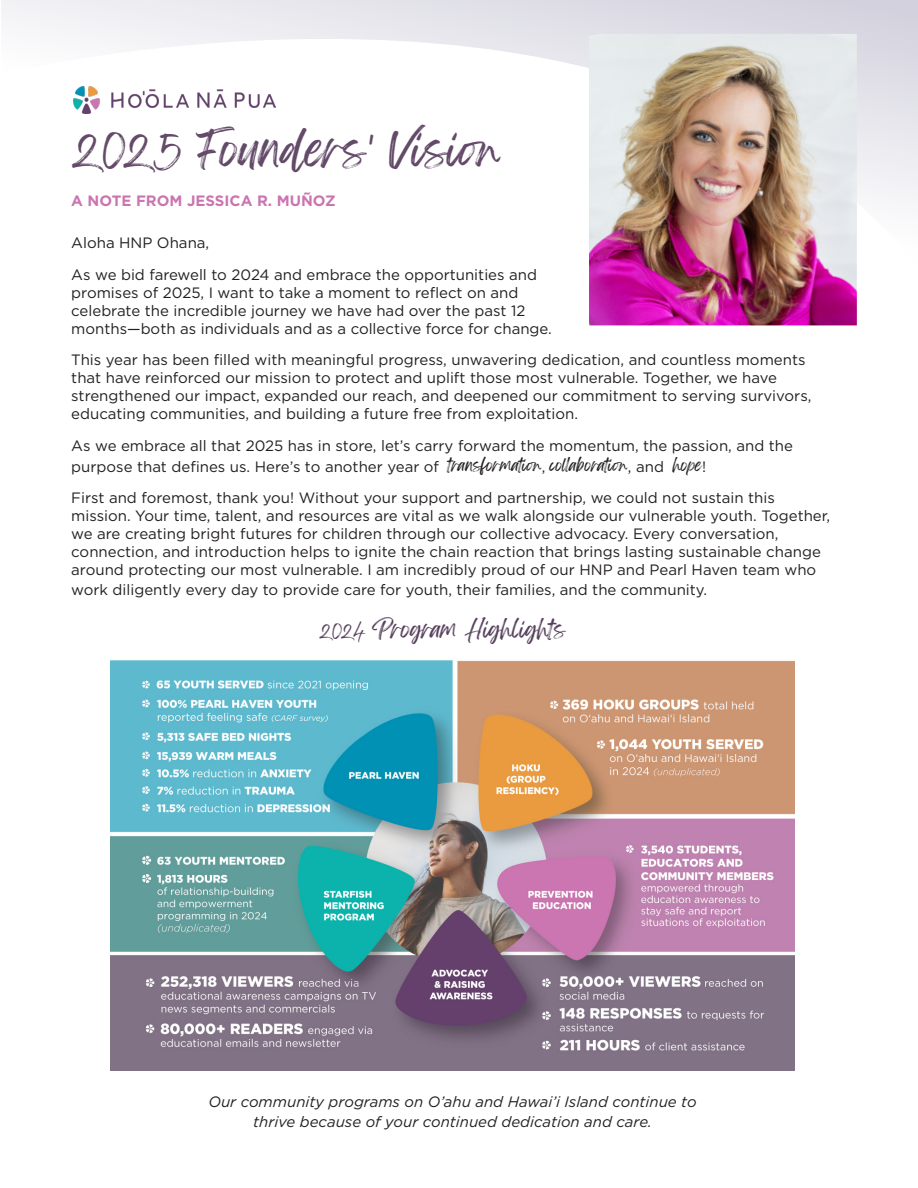
<style>
.page{position:relative;width:918px;height:1188px;background:#fff}
.page>*{position:absolute;margin:0;border:0;box-sizing:border-box;transform-origin:0 0}
.t1{font:42px "Feeling Passionate";color:#644a69}
.t2{font:21px "Feeling Passionate";color:#56405c}
.t3{font:15px/18px "Gotham";color:#231f20}
.t4{font:italic 15px/19.8px "Gotham";color:#231f20;text-align:center}
.t5{font:700 15px "Gotham";color:#cb75b0}
.s1{font-family:"Gustavson Script";font-size:49.5px}
.s2{font-family:"Gustavson Script"}
.s3{font-family:"Feeling Passionate"}
</style>
<div class="page">
<svg style="left:1px;top:0;width:917px;height:202px"></svg>
<img style="left:74px;top:87px;width:202px;height:26px">
<img style="left:111px;top:660px;width:684px;height:410px">
<img style="left:589px;top:34px;width:268px;height:291px">
<p class="t1" style="left:71px;top:115px;width:434px"><span class="s1">2025</span> Founders<span class="s2">’</span> Vision</p>
<p class="t5" style="left:71px;top:190px;width:266px">A NOTE FROM JESSICA R. MUÑOZ</p>
<p class="t3" style="left:71px;top:234px;width:139px">Aloha HNP Ohana,</p>
<p class="t3" style="left:71px;top:265px;width:482px">As we bid farewell to 2024 and embrace the opportunities and promises of 2025, I want to take a moment to reflect on and celebrate the incredible journey we have had over the past 12 months—both as individuals and as a collective force for change.</p>
<p class="t3" style="left:71px;top:351px;width:742px">This year has been filled with meaningful progress, unwavering dedication, and countless moments that have reinforced our mission to protect and uplift those most vulnerable. Together, we have strengthened our impact, expanded our reach, and deepened our commitment to serving survivors, educating communities, and building a future free from exploitation.</p>
<p class="t3" style="left:71px;top:435px;width:723px;line-height:21px">As we embrace all that 2025 has in store, let’s carry forward the momentum, the passion, and the purpose that defines us. Here’s to another year of <span class="s3">transformation</span>, <span class="s3">collaboration</span>, and <span class="s3">hope</span>!</p>
<p class="t3" style="left:71px;top:489px;width:760px">First and foremost, thank you! Without your support and partnership, we could not sustain this mission. Your time, talent, and resources are vital as we walk alongside our vulnerable youth. Together, we are creating bright futures for children through our collective advocacy. Every conversation, connection, and introduction helps to ignite the chain reaction that brings lasting sustainable change around protecting our most vulnerable. I am incredibly proud of our HNP and Pearl Haven team who</p>
<p class="t3" style="left:71px;top:580px;width:637px">work diligently every day to provide care for youth, their families, and the community.</p>
<p class="t2" style="left:319px;top:612px;width:248px"><span class="s2">2024</span> Program Highlights</p>
<p class="t4" style="left:208px;top:1092px;width:490px">Our community programs on O’ahu and Hawai’i Island continue to thrive because of your continued dedication and care.</p>
</div>
